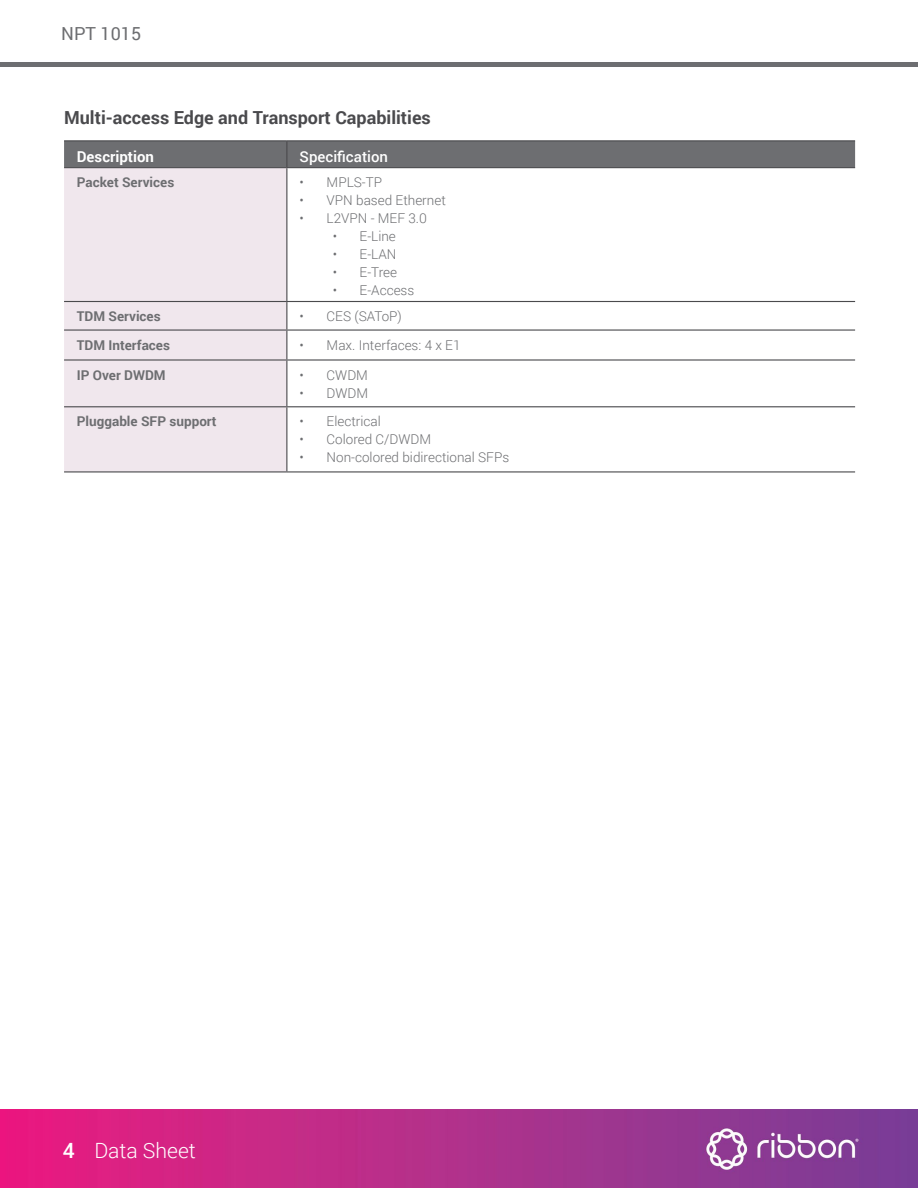
<style>
.page{position:relative;width:918px;height:1188px;background:#fff}
.page>*{position:absolute;margin:0;border:0;box-sizing:border-box;transform-origin:0 0}
.t1{font:300 21px "Roboto";color:#fff}
.t2{font:700 18px "Roboto";color:#4a4a4d}
.t3{font:18px "Roboto";color:#6d6e71}
.t4{font:500 15px "Roboto";color:#fff}
.t5{font:700 15px "Roboto";color:#fff}
.t6{font:300 13.5px "Roboto";color:#6d6e71}
.t7{font:700 13.5px "Roboto";color:#6d6e71}
.s1{font-weight:500}
</style>
<div class="page">
<img style="left:0;top:1110px;width:918px;height:78px">
<hr style="left:0;top:63px;width:918px;height:4px;background:#6d6e71">
<div style="left:64px;top:168px;width:222px;height:303px;background:#f0e7ed"></div>
<hr style="left:64px;top:301px;width:223px;height:1px;background:#4a4a4d">
<hr style="left:64px;top:329px;width:223px;height:2px;background:#4a4a4d">
<hr style="left:64px;top:359px;width:223px;height:2px;background:#4a4a4d">
<hr style="left:64px;top:406px;width:223px;height:1px;background:#4a4a4d">
<hr style="left:64px;top:471px;width:223px;height:1px;background:#4a4a4d">
<hr style="left:287px;top:140px;width:568px;height:1px;background:#4a4a4d">
<hr style="left:287px;top:301px;width:568px;height:1px;background:#4a4a4d">
<hr style="left:287px;top:329px;width:568px;height:2px;background:#4a4a4d">
<hr style="left:287px;top:359px;width:568px;height:2px;background:#4a4a4d">
<hr style="left:287px;top:406px;width:568px;height:1px;background:#4a4a4d">
<hr style="left:287px;top:471px;width:568px;height:1px;background:#4a4a4d">
<hr style="left:64px;top:140px;width:223px;height:1px;background:#4a4a4d">
<svg style="left:64px;top:141px;width:791px;height:27px;background:#6b6c6f"></svg>
<hr style="left:286px;top:168px;width:1px;height:133px;background:#4a4a4d">
<svg style="left:286px;top:302px;width:1px;height:57px"></svg>
<hr style="left:286px;top:361px;width:1px;height:45px;background:#4a4a4d">
<hr style="left:286px;top:407px;width:1px;height:64px;background:#4a4a4d">
<h2 class="t3" style="left:61px;top:21px;width:81px">NPT 1015</h2>
<h2 class="t2" style="left:64px;top:104px;width:368px">Multi-access Edge and Transport Capabilities</h2>
<p class="t5" style="left:77px;top:146px;width:79px">Description</p>
<p class="t4" style="left:300px;top:146px;width:90px">Specification</p>
<p class="t7" style="left:77px;top:173px;width:99px">Packet Services</p>
<p class="t6" style="left:300px;top:173px;width:84px">• MPLS-TP</p>
<p class="t6" style="left:300px;top:191px;width:148px">• VPN based Ethernet</p>
<p class="t6" style="left:300px;top:209px;width:129px">• L2VPN - MEF 3.0</p>
<p class="t6" style="left:333px;top:227px;width:65px">• E-Line</p>
<p class="t6" style="left:333px;top:245px;width:65px">• E-LAN</p>
<p class="t6" style="left:333px;top:263px;width:66px">• E-Tree</p>
<p class="t6" style="left:333px;top:281px;width:83px">• E-Access</p>
<p class="t7" style="left:77px;top:307px;width:85px">TDM Services</p>
<p class="t6" style="left:300px;top:307px;width:104px">• CES (SAToP)</p>
<p class="t7" style="left:77px;top:335px;width:95px">TDM Interfaces</p>
<p class="t6" style="left:300px;top:336px;width:162px">• Max. Interfaces: 4 x E1</p>
<p class="t7" style="left:77px;top:365px;width:90px">IP Over DWDM</p>
<p class="t6" style="left:300px;top:366px;width:70px">• CWDM</p>
<p class="t6" style="left:300px;top:384px;width:70px">• DWDM</p>
<p class="t7" style="left:77px;top:412px;width:141px">Pluggable SFP support</p>
<p class="t6" style="left:300px;top:412px;width:83px">• Electrical</p>
<p class="t6" style="left:300px;top:430px;width:133px">• Colored C/DWDM</p>
<p class="t6" style="left:300px;top:448px;width:211px">• Non-colored bidirectional SFPs</p>
<h1 class="t1" style="left:63px;top:1136px;width:134px"><span class="s1">4</span> Data Sheet</h1>
</div>
